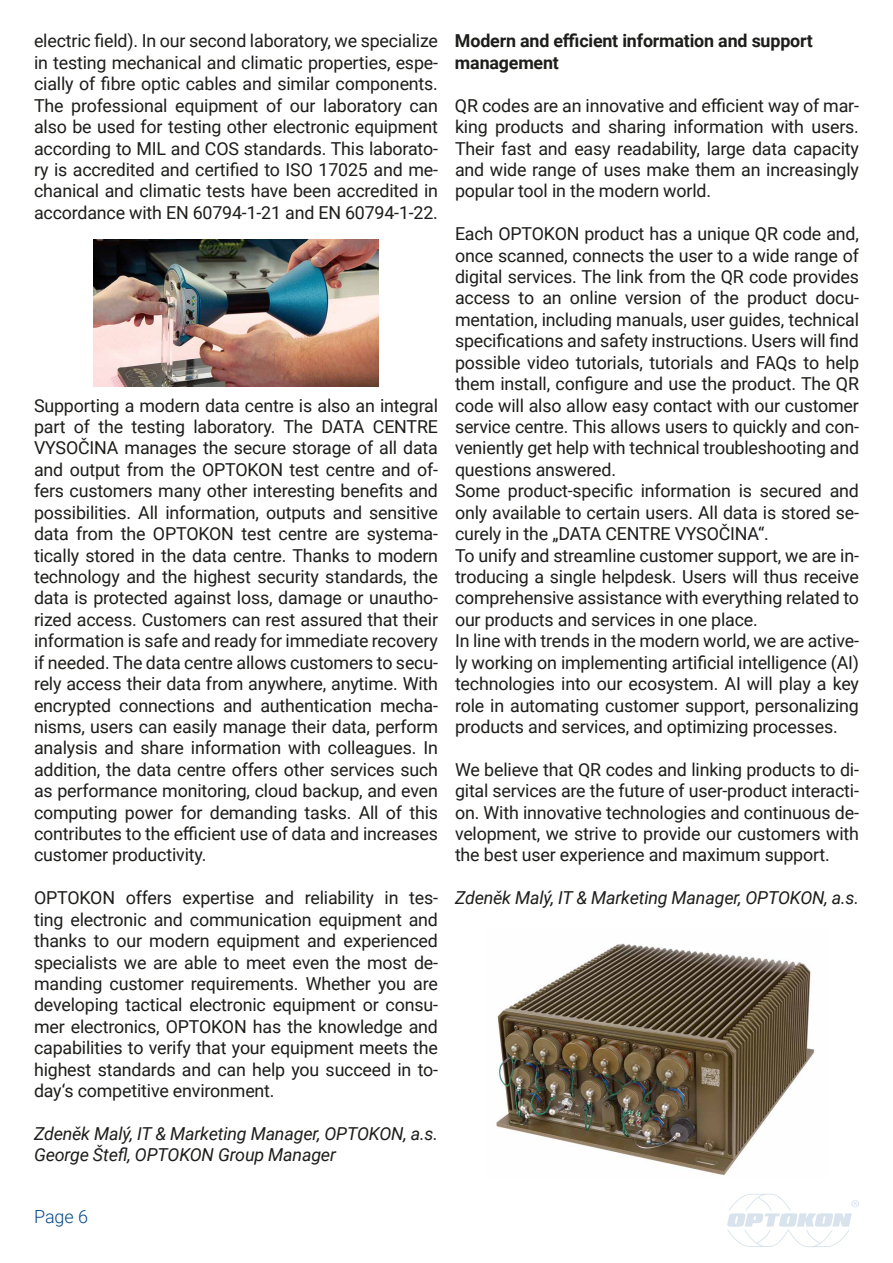
<style>
.page{position:relative;width:893px;height:1263px;background:#fff}
.page>*{position:absolute;margin:0;border:0;box-sizing:border-box;transform-origin:0 0}
.t1{font:300 18px "Roboto";color:#02478a}
.t2{font:17.85px/21.5px "Roboto";letter-spacing:-.01em;color:#1d1d1b;text-align:justify}
.t3{font:italic 17.85px/21.5px "Roboto";letter-spacing:-.01em;color:#1d1d1b}
.t4{font:700 17.85px/21.5px "Roboto";letter-spacing:-.01em;color:#1d1d1b}
</style>
<div class="page">
<img style="left:93px;top:239px;width:285px;height:148px">
<img style="left:496px;top:943px;width:319px;height:233px">
<svg style="left:727px;top:1194px;width:132px;height:53px"></svg>
<p class="t2" style="left:34px;top:30px;width:406px">electric field). In our second laboratory, we specialize in testing mechanical and climatic properties, espe&shy;cially of fibre optic cables and similar components.<br>The professional equipment of our laboratory can also be used for testing other electronic equipment according to MIL and COS standards. This laborato&shy;ry is accredited and certified to ISO 17025 and me&shy;chanical and climatic tests have been accredited in accordance with EN 60794-1-21 and EN 60794-1-22.</p>
<p class="t2" style="left:34px;top:394px;width:406px">Supporting a modern data centre is also an integral part of the testing laboratory. The DATA CENTRE VYSOČINA manages the secure storage of all data and output from the OPTOKON test centre and of&shy;fers customers many other interesting benefits and possibilities. All information, outputs and sensitive data from the OPTOKON test centre are systema&shy;tically stored in the data centre. Thanks to modern technology and the highest security standards, the data is protected against loss, damage or unautho&shy;rized access. Customers can rest assured that their information is safe and ready for immediate recovery if needed. The data centre allows customers to secu&shy;rely access their data from anywhere, anytime. With encrypted connections and authentication mecha&shy;nisms, users can easily manage their data, perform analysis and share information with colleagues. In addition, the data centre offers other services such as performance monitoring, cloud backup, and even computing power for demanding tasks. All of this contributes to the efficient use of data and increases customer productivity.</p>
<p class="t2" style="left:34px;top:886px;width:405px">OPTOKON offers expertise and reliability in tes&shy;ting electronic and communication equipment and thanks to our modern equipment and experienced specialists we are able to meet even the most de&shy;manding customer requirements. Whether you are developing tactical electronic equipment or consu&shy;mer electronics, OPTOKON has the knowledge and capabilities to verify that your equipment meets the highest standards and can help you succeed in to&shy;day‘s competitive environment.</p>
<p class="t3" style="left:34px;top:1122px;width:405px">Zdeněk Malý, IT &amp; Marketing Manager, OPTOKON, a.s.<br>George Štefl, OPTOKON Group Manager</p>
<p class="t4" style="left:455px;top:30px;width:359px">Modern and efficient information and support management</p>
<p class="t2" style="left:455px;top:94px;width:406px">QR codes are an innovative and efficient way of mar&shy;king products and sharing information with users.<br>Their fast and easy readability, large data capacity and wide range of uses make them an increasingly popular tool in the modern world.</p>
<p class="t2" style="left:455px;top:222px;width:406px;text-align:left">Each OPTOKON product has a unique QR code and, once scanned, connects the user to a wide range of digital services. The link from the QR code provides access to an online version of the product docu&shy;mentation, including manuals, user guides, technical specifications and safety instructions. Users will find possible video tutorials, tutorials and FAQs to help them install, configure and use the product. The QR code will also allow easy contact with our customer service centre. This allows users to quickly and con&shy;veniently get help with technical troubleshooting and questions answered.<br>Some product-specific information is secured and only available to certain users. All data is stored se&shy;curely in the „DATA CENTRE VYSOČINA“.<br>To unify and streamline customer support, we are in&shy;troducing a single helpdesk. Users will thus receive comprehensive assistance with everything related to our products and services in one place.<br>In line with trends in the modern world, we are active&shy;ly working on implementing artificial intelligence (AI) technologies into our ecosystem. AI will play a key role in automating customer support, personalizing products and services, and optimizing processes.</p>
<p class="t2" style="left:455px;top:758px;width:405px">We believe that QR codes and linking products to di&shy;gital services are the future of user-product interacti&shy;on. With innovative technologies and continuous de&shy;velopment, we strive to provide our customers with the best user experience and maximum support.</p>
<p class="t3" style="left:455px;top:886px;width:405px">Zdeněk Malý, IT &amp; Marketing Manager, OPTOKON, a.s.</p>
<p class="t1" style="left:34px;top:1204px;width:56px">Page 6</p>
</div>
